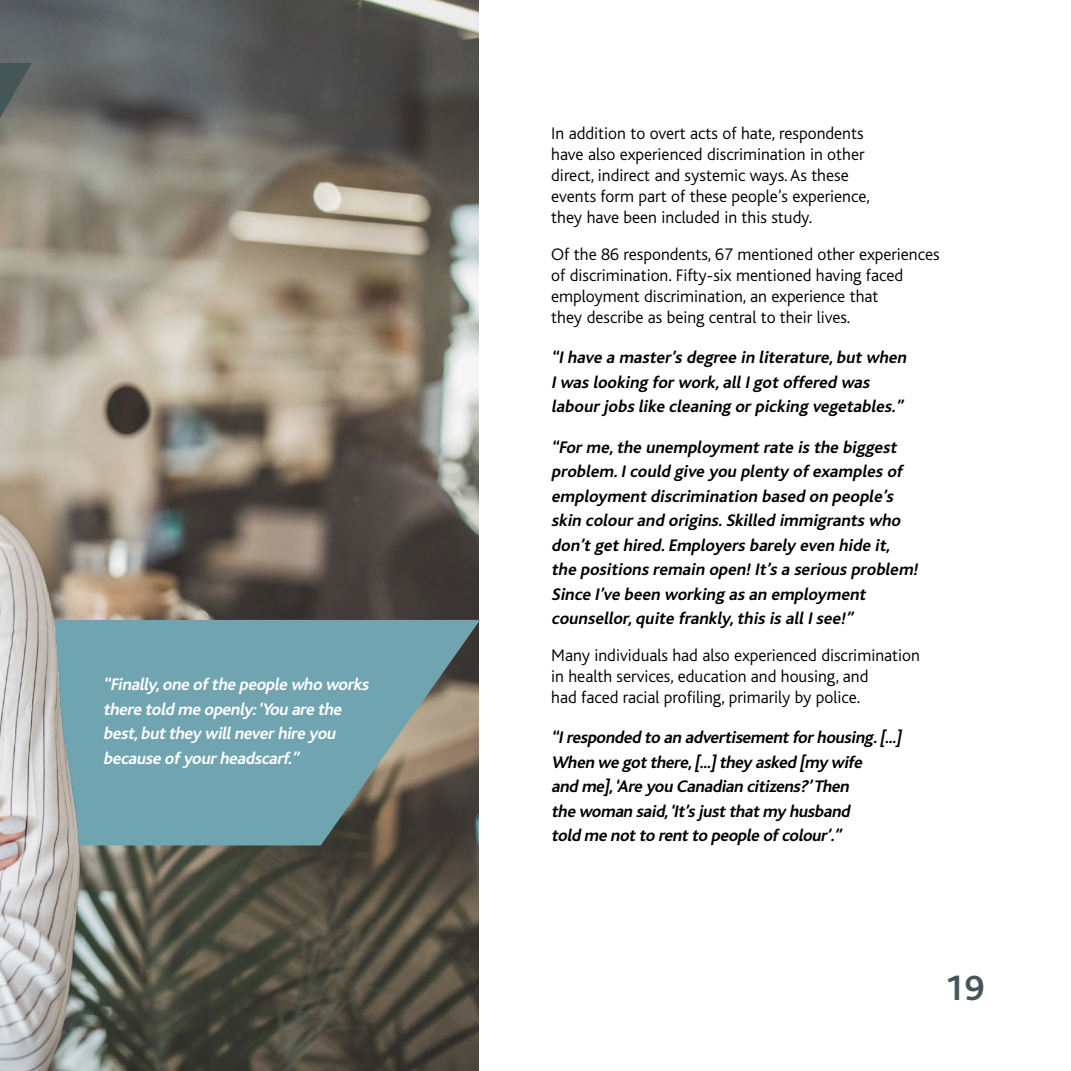
<style>
.page{position:relative;width:1071px;height:1071px;background:#fff}
.page>*{position:absolute;margin:0;border:0;box-sizing:border-box;transform-origin:0 0}
.t1{font:700 36.75px "Bliss";color:#455657}
.Citation{font:italic 700 17.5px/24.5px "Bliss";letter-spacing:-.01em;color:#000}
.t2{font:300 17.5px/21px "Bliss";color:#000}
.Citation-2{font:italic 700 17.5px/24.5px "Bliss";color:#fff}
</style>
<div class="page">
<img style="left:0;top:0;width:480px;height:1071px">
<p class="Citation-2" style="left:103px;top:673px;width:270px">“Finally,one ofthe people who works there told me openly:‘You are the best,butthey willneverhire you because ofyourheadscarf.”</p>
<p class="t2" style="left:551px;top:123px;width:320px">In addition to overt acts of hate, respondents have also experienced discrimination in other direct, indirect and systemic ways. As these events form part of these people’s experience, they have been included in this study.</p>
<p class="t2" style="left:551px;top:244px;width:390px">Of the 86 respondents, 67 mentioned other experiences of discrimination. Fifty-six mentioned having faced employment discrimination, an experience that<br>they describe as being central to their lives.</p>
<p class="Citation" style="left:551px;top:346px;width:360px">“Ihave a master’s degree in literature,but when<br>Iwas looking for work,allIgot offered was labour jobs like cleaning or picking vegetables.”</p>
<p class="Citation" style="left:551px;top:435px;width:371px">“For me,the unemployment rate is the biggest problem.Icould give you plenty ofexamples of employment discrimination based on people’s skin colour and origins.Skilled immigrants who don’t get hired.Employers barely even hide it, the positions remain open!It’s a serious problem!<br>Since I’ve been working as an employment counsellor,quite frankly,this is allIsee!”</p>
<p class="t2" style="left:551px;top:645px;width:370px">Many individuals had also experienced discrimination in health services, education and housing, and<br>had faced racial profiling, primarily by police.</p>
<p class="Citation" style="left:551px;top:725px;width:355px">“Iresponded to an advertisementforhousing.[...] When we gotthere,[...]they asked [my wife<br>and me],‘Are you Canadian citizens?’Then<br>the woman said,‘It’s justthatmy husband<br>told me notto rentto people ofcolour’.”</p>
<h1 class="t1" style="left:944px;top:969px;width:41px">19</h1>
</div>
